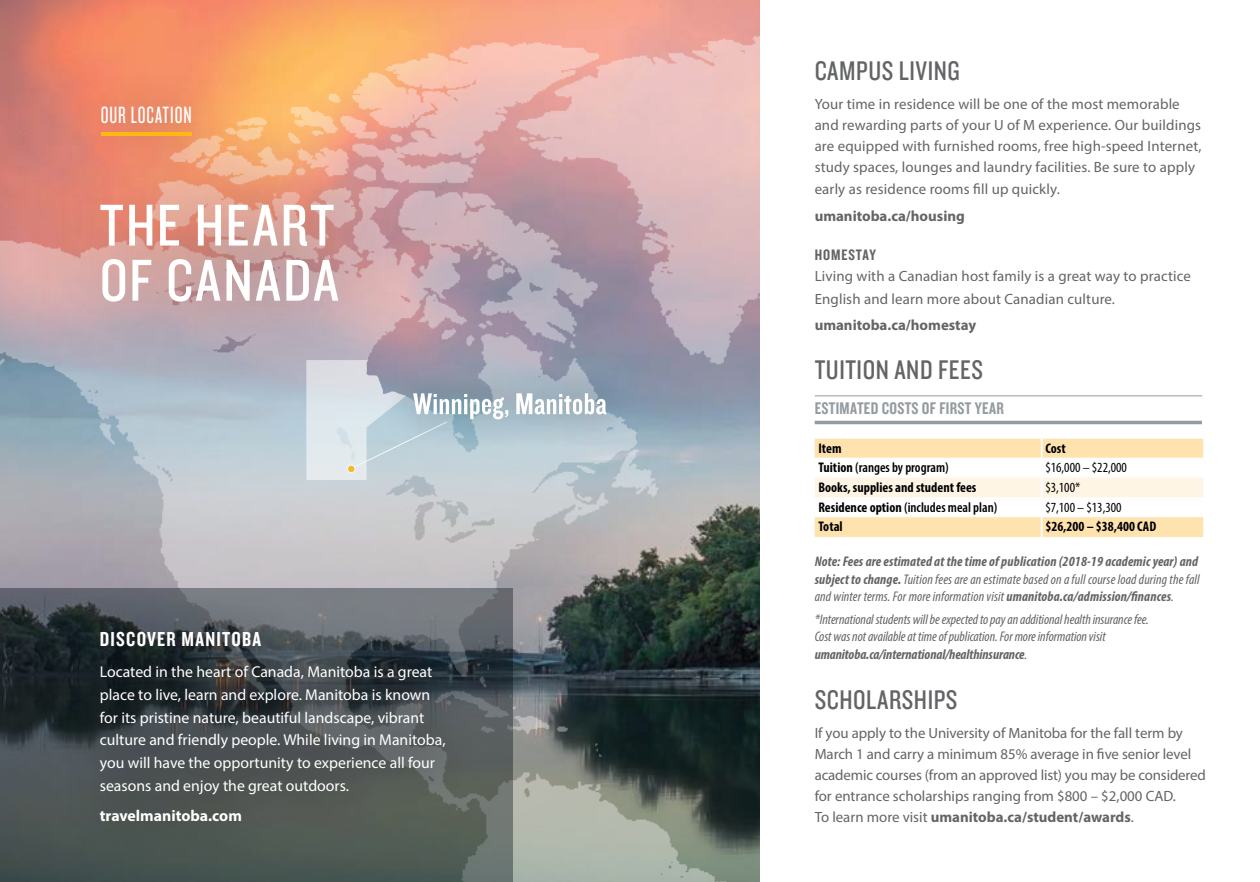
<style>
.page{position:relative;width:1260px;height:882px;background:#fff}
.page>*{position:absolute;margin:0;border:0;box-sizing:border-box;transform-origin:0 0}
.t1{font:61.25px/55.1px "Knockout 29 Junior Ltweight";letter-spacing:.035em;color:#fff}
.t2{font:28px "Knockout 29 Junior Ltweight";letter-spacing:.02em;color:#636466}
.t3{font:24.5px "Knockout 27 Junior Bantamwt";letter-spacing:.04em;color:#fff}
.t4{font:21px "Knockout 49 Liteweight";letter-spacing:.06em;color:#fff}
.t5{font:17.5px "Knockout 49 Liteweight";letter-spacing:.02em;color:#949ca1}
.t6{font:15.75px/22.8px "Myriad Pro";color:#fff}
.t7{font:700 15.75px "Myriad Pro";color:#fff}
.t8{font:15.75px "Knockout 49 Liteweight";letter-spacing:.055em;color:#636466}
.t9{font:14.88px/21px "Myriad Pro";letter-spacing:.01em;color:#636466}
.t10{font:700 14.88px "Myriad Pro";color:#636466}
.t11{font:italic 700 condensed 14px/17.5px "Myriad Pro";letter-spacing:.01em;color:#636466;text-align:justify}
.t12{font:italic condensed 14px/17.5px "Myriad Pro";letter-spacing:-.005em;color:#636466}
.t13{font:700 condensed 14px "Myriad Pro";color:#000}
.t14{font:600 condensed 14px "Myriad Pro";color:#000}
.t15{font:condensed 14px "Myriad Pro";color:#000}
.s1{font-weight:700}
.s2{font-weight:400}
</style>
<div class="page">
<svg style="left:0;top:0;width:759px;height:32px;background:#f09975"></svg>
<img style="left:0;top:32px;width:759px;height:850px">
<div style="left:381px;top:361px;width:258px;height:91px;background:#000;opacity:.4"></div>
<svg style="left:306px;top:360px;width:300px;height:120px;background:#bac9d2"></svg>
<div style="left:10px;top:110px;width:416px;height:285px;background:#000;opacity:.5"></div>
<div style="left:59px;top:62px;width:175px;height:119px;background:#000;opacity:.3"></div>
<hr style="left:101px;top:132px;width:91px;height:4px;background:#fdb913">
<svg style="left:815px;top:439px;width:388px;height:98px"></svg>
<hr style="left:1041px;top:497px;width:2px;height:20px;background:#fff">
<hr style="left:1041px;top:517px;width:2px;height:20px;background:#fff">
<hr style="left:815px;top:395px;width:387px;height:1px;background:#949ca1">
<hr style="left:815px;top:421px;width:387px;height:3px;background:#949ca1">
<svg style="left:0;top:588px;width:513px;height:294px;background:#424c4d"></svg>
<div style="left:59px;top:588px;width:425px;height:277px;background:#000;opacity:.23"></div>
<h3 class="t3" style="left:101px;top:101px;width:93px">OUR LOCATION</h3>
<h1 class="t1" style="left:100px;top:195px;width:241px">THE HEART<br>OF CANADA</h1>
<h3 class="t4" style="left:100px;top:626px;width:163px">DISCOVER MANITOBA</h3>
<p class="t6" style="left:100px;top:660px;width:347px">Located in the heart of Canada, Manitoba is a great place to live, learn and explore. Manitoba is known for its pristine nature, beautiful landscape, vibrant culture and friendly people. While living in Manitoba, you will have the opportunity to experience all four seasons and enjoy the great outdoors.</p>
<p class="t7" style="left:100px;top:806px;width:144px">travelmanitoba.com</p>
<h2 class="t2" style="left:815px;top:52px;width:147px">CAMPUS LIVING</h2>
<p class="t9" style="left:815px;top:93px;width:388px">Your time in residence will be one of the most memorable and rewarding parts of your U of M experience. Our buildings are equipped with furnished rooms, free high-speed Internet, study spaces, lounges and laundry facilities. Be sure to apply</p>
<p class="t9" style="left:815px;top:179px;width:247px">early as residence rooms fill up quickly.</p>
<p class="t10" style="left:815px;top:207px;width:152px">umanitoba.ca/housing</p>
<p class="t8" style="left:815px;top:245px;width:63px">HOMESTAY</p>
<p class="t9" style="left:815px;top:264px;width:378px;line-height:22.8px">Living with a Canadian host family is a great way to practice<br>English and learn more about Canadian culture.</p>
<p class="t10" style="left:815px;top:316px;width:163px">umanitoba.ca/homestay</p>
<h2 class="t2" style="left:815px;top:352px;width:170px">TUITION AND FEES</h2>
<p class="t5" style="left:815px;top:397px;width:191px">ESTIMATED COSTS OF FIRST YEAR</p>
<p class="t13" style="left:818px;top:440px;width:25px">Item</p>
<p class="t13" style="left:1045px;top:440px;width:22px">Cost</p>
<p class="t14" style="left:818px;top:459px;width:132px"><span class="s1">Tuition</span> (ranges by program)</p>
<p class="t15" style="left:1045px;top:459px;width:83px">$16,000 – $22,000</p>
<p class="t13" style="left:818px;top:478px;width:160px">Books, supplies and student fees</p>
<p class="t15" style="left:1045px;top:479px;width:36px">$3,100*</p>
<p class="t14" style="left:818px;top:498px;width:180px"><span class="s1">Residence option</span> (includes meal plan)</p>
<p class="t15" style="left:1045px;top:499px;width:78px">$7,100 – $13,300</p>
<p class="t13" style="left:818px;top:518px;width:26px">Total</p>
<p class="t13" style="left:1045px;top:518px;width:112px">$26,200 – $38,400 CAD</p>
<p class="t11" style="left:815px;top:552px;width:386px">Note: Fees are estimated at the time of publication (2018-19 academic year) and subject to change. <span class="s2">Tuition fees are an estimate based on a full course load during the fall and winter terms. For more information visit</span> umanitoba.ca/admission/finances<span class="s2">.</span></p>
<p class="t12" style="left:815px;top:610px;width:336px">*International students will be expected to pay an additional health insurance fee.<br>Cost was not available at time of publication. For more information visit <span class="s1">umanitoba.ca/international/healthinsurance</span>.</p>
<h2 class="t2" style="left:815px;top:682px;width:144px">SCHOLARSHIPS</h2>
<p class="t9" style="left:815px;top:722px;width:393px">If you apply to the University of Manitoba for the fall term by March 1 and carry a minimum 85% average in five senior level academic courses (from an approved list) you may be considered for entrance scholarships ranging from $800 – $2,000 CAD.<br>To learn more visit <span class="s1">umanitoba.ca/student/awards</span>.</p>
</div>
